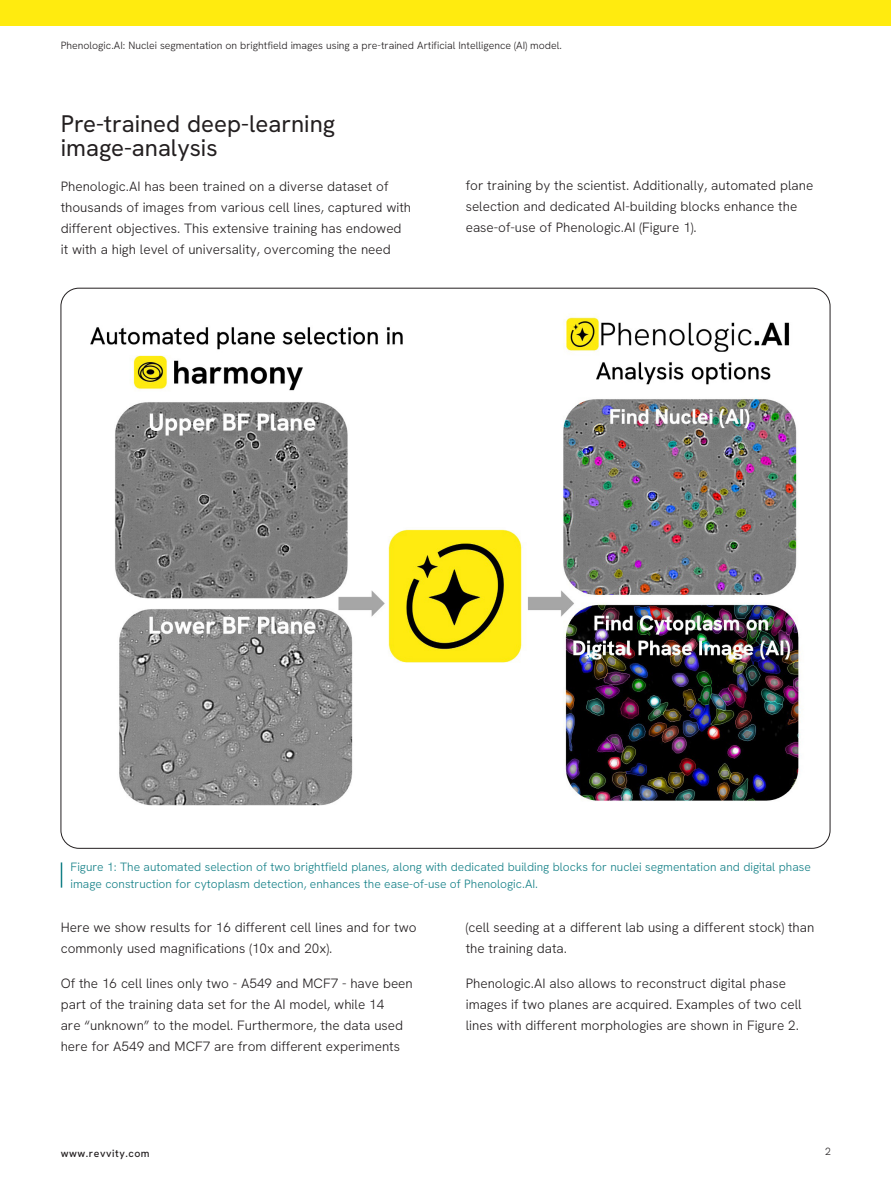
<style>
.page{position:relative;width:891px;height:1188px;background:#fff}
.page>*{position:absolute;margin:0;border:0;box-sizing:border-box;transform-origin:0 0}
.Intro_Subhead{font:24px/24px "Hanken Grotesk";color:#231f20}
.t1{font:300 13.5px/21px "Hanken Grotesk";color:#231f20}
.t2{font:300 12px/16.5px "Hanken Grotesk";color:#148087}
.t3{font:300 10.5px "Hanken Grotesk";color:#231f20}
.t4{font:10.5px "Hanken Grotesk";letter-spacing:.05em;color:#231f20}
</style>
<div class="page">
<div style="left:0;top:0;width:891px;height:26px;background:#ffeb0f"></div>
<img style="left:90px;top:316px;width:710px;height:489px">
<svg style="left:61px;top:862px;width:1px;height:26px"></svg>
<p class="t3" style="left:61px;top:39px;width:503px">Phenologic.AI: Nuclei segmentation on brightfield images using a pre-trained Artificial Intelligence (AI) model.</p>
<p class="Intro_Subhead" style="left:61px;top:111px;width:276px">Pre-trained deep-learning image-analysis</p>
<p class="t1" style="left:61px;top:175px;width:352px">Phenologic.AI has been trained on a diverse dataset of thousands of images from various cell lines, captured with different objectives. This extensive training has endowed it with a high level of universality, overcoming the need</p>
<p class="t1" style="left:466px;top:175px;width:349px">for training by the scientist. Additionally, automated plane selection and dedicated AI-building blocks enhance the ease-of-use of Phenologic.AI (Figure 1).</p>
<p class="t2" style="left:71px;top:858px;width:742px">Figure 1: The automated selection of two brightfield planes, along with dedicated building blocks for nuclei segmentation and digital phase image construction for cytoplasm detection, enhances the ease-of-use of Phenologic.AI.</p>
<p class="t1" style="left:61px;top:917px;width:357px">Here we show results for 16 different cell lines and for two commonly used magnifications (10x and 20x).</p>
<p class="t1" style="left:61px;top:972px;width:354px">Of the 16 cell lines only two - A549 and MCF7 - have been part of the training data set for the AI model, while 14<br>are “unknown” to the model. Furthermore, the data used here for A549 and MCF7 are from different experiments</p>
<p class="t1" style="left:466px;top:917px;width:350px">(cell seeding at a different lab using a different stock) than the training data.</p>
<p class="t1" style="left:466px;top:972px;width:338px">Phenologic.AI also allows to reconstruct digital phase images if two planes are acquired. Examples of two cell lines with different morphologies are shown in Figure 2.</p>
<p class="t4" style="left:61px;top:1147px;width:90px">www.revvity.com</p>
<p class="t3" style="left:825px;top:1145px;width:7px">2</p>
</div>
